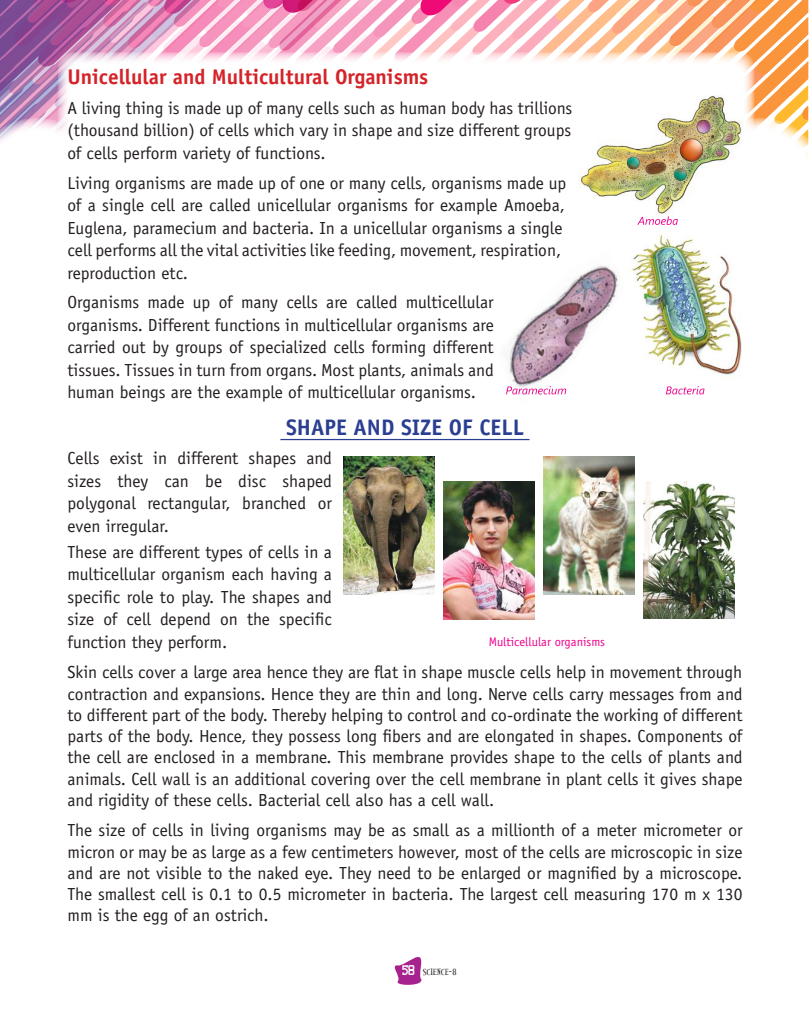
<style>
.page{position:relative;width:810px;height:1035px;background:#fff}
.page>*{position:absolute;margin:0;border:0;box-sizing:border-box;transform-origin:0 0}
.t1{font:700 22.5px "Officina Sans";color:#2a3f91}
.t2{font:700 21.25px "Officina Sans";color:#d42429}
.t3{font:17.5px/22.5px "Officina Sans";color:#241f1f;text-align:justify}
.t4{font:12.5px "Officina Sans";color:#ee008c}
.t5{font:8.75px "Alleycat ICG";color:#241f1f}
.s1{font-family:"Cash Font";font-size:13.75px;color:#fff}
</style>
<div class="page">
<svg style="left:394px;top:957px;width:28px;height:28px"></svg>
<hr style="left:280px;top:439px;width:250px;height:1px;background:#2a3f91">
<img style="left:343px;top:456px;width:91px;height:138px">
<img style="left:544px;top:456px;width:91px;height:138px">
<img style="left:443px;top:481px;width:91px;height:138px">
<img style="left:644px;top:481px;width:91px;height:137px">
<img style="left:506px;top:265px;width:112px;height:130px">
<svg style="left:0;top:0;width:809px;height:225px"></svg>
<img style="left:630px;top:234px;width:112px;height:142px">
<svg style="left:506px;top:386px;width:60px;height:8px"></svg>
<svg style="left:666px;top:386px;width:39px;height:8px"></svg>
<p class="t2" style="left:68px;top:64px;width:362px">Unicellular and Multicultural Organisms</p>
<p class="t3" style="left:68px;top:97px;width:506px">A living thing is made up of many cells such as human body has trillions (thousand billion) of cells which vary in shape and size different groups of cells perform variety of functions.</p>
<p class="t3" style="left:68px;top:171px;width:500px;text-align:left">Living organisms are made up of one or many cells, organisms made up of a single cell are called unicellular organisms for example Amoeba, Euglena, paramecium and bacteria. In a unicellular organisms a single cell performs all the vital activities like feeding, movement, respiration, reproduction etc.</p>
<p class="t3" style="left:68px;top:291px;width:428px">Organisms made up of many cells are called multicellular organisms. Different functions in multicellular organisms are carried out by groups of specialized cells forming different tissues. Tissues in turn from organs. Most plants, animals and human beings are the example of multicellular organisms.</p>
<p class="t1" style="left:286px;top:413px;width:239px">SHAPE AND SIZE OF CELL</p>
<p class="t3" style="left:68px;top:447px;width:266px">Cells exist in different shapes and sizes they can be disc shaped polygonal rectangular, branched or even irregular.</p>
<p class="t3" style="left:68px;top:541px;width:266px">These are different types of cells in a multicellular organism each having a specific role to play. The shapes and size of cell depend on the specific function they perform.</p>
<p class="t3" style="left:68px;top:662px;width:677px;line-height:21.2px">Skin cells cover a large area hence they are flat in shape muscle cells help in movement through contraction and expansions. Hence they are thin and long. Nerve cells carry messages from and to different part of the body. Thereby helping to control and co-ordinate the working of different parts of the body. Hence, they possess long fibers and are elongated in shapes. Components of the cell are enclosed in a membrane. This membrane provides shape to the cells of plants and animals. Cell wall is an additional covering over the cell membrane in plant cells it gives shape and rigidity of these cells. Bacterial cell also has a cell wall.</p>
<p class="t3" style="left:68px;top:820px;width:677px;line-height:21.2px">The size of cells in living organisms may be as small as a millionth of a meter micrometer or micron or may be as large as a few centimeters however, most of the cells are microscopic in size and are not visible to the naked eye. They need to be enlarged or magnified by a microscope.<br>The smallest cell is 0.1 to 0.5 micrometer in bacteria. The largest cell measuring 170 m x 130 mm is the egg of an ostrich.</p>
<p class="t4" style="left:489px;top:634px;width:118px">Multicellular organisms</p>
<p class="t5" style="left:403px;top:967px;width:56px"><span class="s1">58</span> SCIENCE-8</p>
</div>
